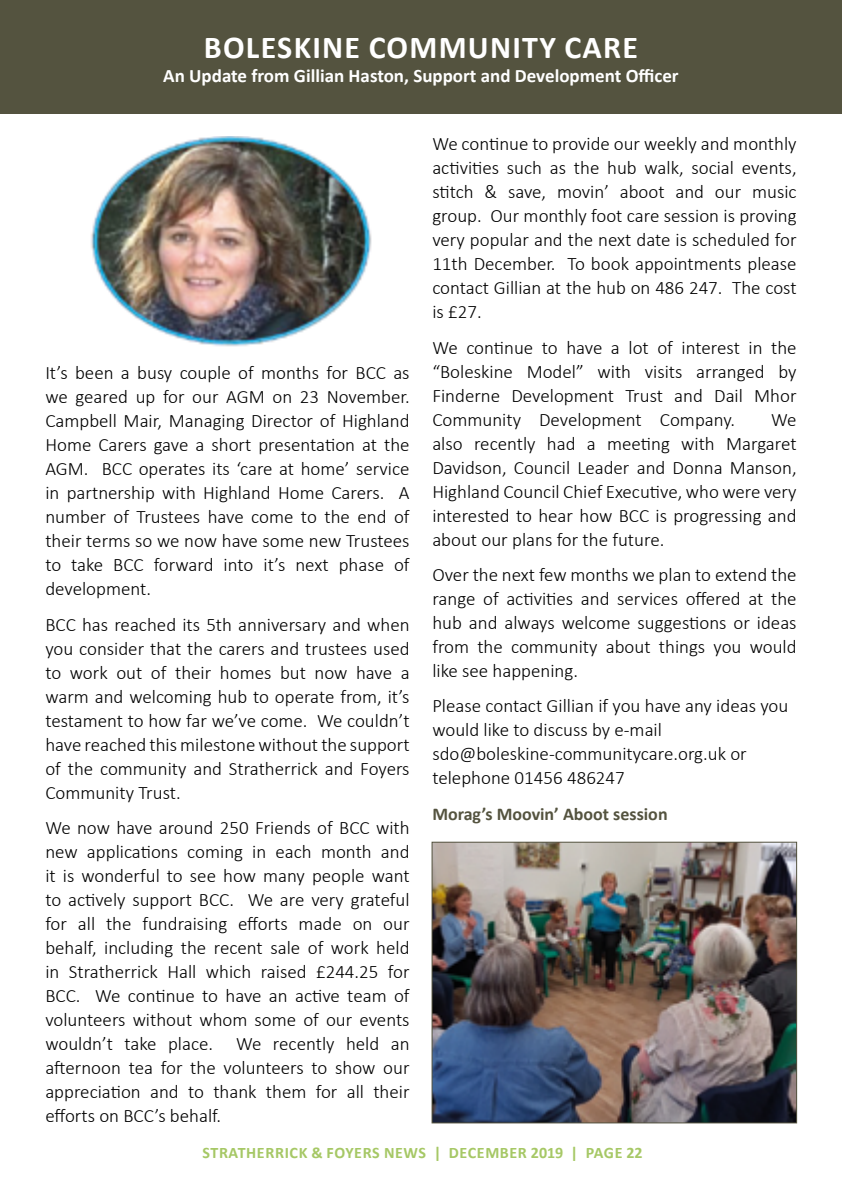
<style>
.page{position:relative;width:842px;height:1191px;background:#fff}
.page>*{position:absolute;margin:0;border:0;box-sizing:border-box;transform-origin:0 0}
.t1{font:700 32px "Calibri";letter-spacing:.04em;color:#fff}
.t2{font:300 19px/24px "Calibri";color:#000;text-align:justify}
.t3{font:700 19px "Calibri";color:#fff}
.t4{font:700 18px "Calibri";color:#54533f}
.t5{font:700 16px "Calibri";letter-spacing:.04em;color:#b0cf72}
</style>
<div class="page">
<div style="left:0;top:0;width:842px;height:113px;background:#54533f"></div>
<img style="left:434px;top:843px;width:361px;height:278px">
<div style="left:432px;top:841px;width:365px;height:282px;border:1px solid #54533f"></div>
<img style="left:91px;top:136px;width:281px;height:211px">
<h1 class="t1" style="left:204px;top:27px;width:436px">BOLESKINE COMMUNITY CARE</h1>
<p class="t3" style="left:163px;top:64px;width:517px">An Update from Gillian Haston, Support and Development Officer</p>
<p class="t2" style="left:45px;top:360px;width:366px">It’s been a busy couple of months for BCC as we geared up for our AGM on 23 November.<br>Campbell Mair, Managing Director of Highland Home Carers gave a short presentation at the AGM. BCC operates its ‘care at home’ service in partnership with Highland Home Carers. A number of Trustees have come to the end of their terms so we now have some new Trustees to take BCC forward into it’s next phase of development.</p>
<p class="t2" style="left:45px;top:611px;width:366px">BCC has reached its 5th anniversary and when you consider that the carers and trustees used to work out of their homes but now have a warm and welcoming hub to operate from, it’s testament to how far we’ve come. We couldn’t have reached this milestone without the support of the community and Stratherrick and Foyers Community Trust.</p>
<p class="t2" style="left:45px;top:814px;width:366px">We now have around 250 Friends of BCC with new applications coming in each month and it is wonderful to see how many people want to actively support BCC. We are very grateful for all the fundraising efforts made on our behalf, including the recent sale of work held in Stratherrick Hall which raised £244.25 for BCC. We continue to have an active team of volunteers without whom some of our events wouldn’t take place. We recently held an afternoon tea for the volunteers to show our appreciation and to thank them for all their efforts on BCC’s behalf.</p>
<p class="t2" style="left:432px;top:131px;width:366px">We continue to provide our weekly and monthly activities such as the hub walk, social events, stitch &amp; save, movin’ aboot and our music group. Our monthly foot care session is proving very popular and the next date is scheduled for 11th December. To book appointments please contact Gillian at the hub on 486 247. The cost is £27.</p>
<p class="t2" style="left:432px;top:334px;width:366px">We continue to have a lot of interest in the “Boleskine Model” with visits arranged by Finderne Development Trust and Dail Mhor Community Development Company.</p>
<p class="t2" style="left:432px;top:406px;width:366px;text-indent:339px">We also recently had a meeting with Margaret Davidson, Council Leader and Donna Manson, Highland Council Chief Executive, who were very interested to hear how BCC is progressing and about our plans for the future.</p>
<p class="t2" style="left:432px;top:562px;width:366px">Over the next few months we plan to extend the range of activities and services offered at the hub and always welcome suggestions or ideas from the community about things you would like see happening.</p>
<p class="t2" style="left:432px;top:693px;width:357px;text-align:left">Please contact Gillian if you have any ideas you would like to discuss by e-mail sdo@boleskine-communitycare.org.uk or telephone 01456 486247</p>
<p class="t4" style="left:432px;top:802px;width:237px">Morag’s Moovin’ Aboot session</p>
<p class="t5" style="left:202px;top:1142px;width:442px">STRATHERRICK &amp; FOYERS NEWS | DECEMBER 2019 | PAGE 22</p>
</div>
